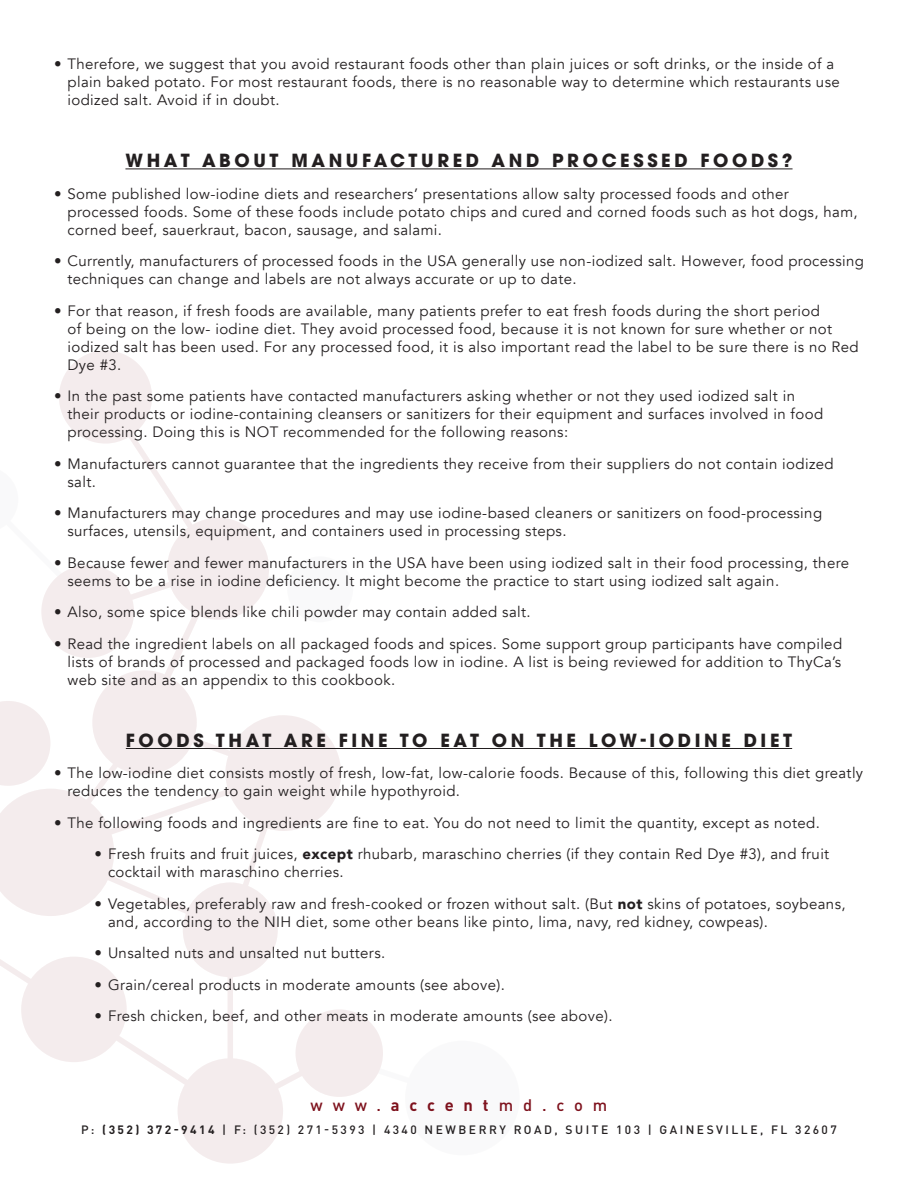
<style>
.page{position:relative;width:918px;height:1188px;background:#fff}
.page>*{position:absolute;margin:0;border:0;box-sizing:border-box;transform-origin:0 0}
.t1{font:700 18px "ITC Avant Garde Pro";letter-spacing:.2em;color:#231f20}
.t2{font:500 16.5px "DINOT";letter-spacing:.6em;color:#7e121d}
.t3{font:15px/18px "Avenir";letter-spacing:.025em;color:#231f20}
.t4{font:500 12px "DINOT";letter-spacing:.205em;color:#231f20}
.s1{font-weight:900}
.s2{font-weight:700}
</style>
<div class="page">
<svg style="left:0;top:350px;width:383px;height:814px"></svg>
<svg style="left:0;top:701px;width:50px;height:85px"></svg>
<hr style="left:125px;top:168px;width:668px;height:1px;background:#231f20">
<hr style="left:126px;top:748px;width:666px;height:1px;background:#231f20">
<p class="t3" style="left:68px;top:55px;width:774px;text-indent:-14px">• Therefore, we suggest that you avoid restaurant foods other than plain juices or soft drinks, or the inside of a plain baked potato. For most restaurant foods, there is no reasonable way to determine which restaurants use iodized salt. Avoid if in doubt.</p>
<p class="t1" style="left:125px;top:148px;width:669px">WHAT ABOUT MANUFACTURED AND PROCESSED FOODS?</p>
<p class="t3" style="left:68px;top:185px;width:792px;text-indent:-14px">• Some published low-iodine diets and researchers’ presentations allow salty processed foods and other processed foods. Some of these foods include potato chips and cured and corned foods such as hot dogs, ham, corned beef, sauerkraut, bacon, sausage, and salami.</p>
<p class="t3" style="left:68px;top:252px;width:798px;text-indent:-14px">• Currently, manufacturers of processed foods in the USA generally use non-iodized salt. However, food processing techniques can change and labels are not always accurate or up to date.</p>
<p class="t3" style="left:68px;top:302px;width:793px;text-indent:-14px">• For that reason, if fresh foods are available, many patients prefer to eat fresh foods during the short period<br>of being on the low- iodine diet. They avoid processed food, because it is not known for sure whether or not iodized salt has been used. For any processed food, it is also important read the label to be sure there is no Red Dye #3.</p>
<p class="t3" style="left:68px;top:387px;width:757px;text-indent:-14px">• In the past some patients have contacted manufacturers asking whether or not they used iodized salt in their products or iodine-containing cleansers or sanitizers for their equipment and surfaces involved in food processing. Doing this is NOT recommended for the following reasons:</p>
<p class="t3" style="left:68px;top:455px;width:768px;text-indent:-14px">• Manufacturers cannot guarantee that the ingredients they receive from their suppliers do not contain iodized salt.</p>
<p class="t3" style="left:68px;top:504px;width:756px;text-indent:-14px">• Manufacturers may change procedures and may use iodine-based cleaners or sanitizers on food-processing surfaces, utensils, equipment, and containers used in processing steps.</p>
<p class="t3" style="left:68px;top:554px;width:783px;text-indent:-14px">• Because fewer and fewer manufacturers in the USA have been using iodized salt in their food processing, there seems to be a rise in iodine deficiency. It might become the practice to start using iodized salt again.</p>
<p class="t3" style="left:54px;top:603px;width:478px">• Also, some spice blends like chili powder may contain added salt.</p>
<p class="t3" style="left:68px;top:635px;width:776px;text-align:justify;text-indent:-14px">• Read the ingredient labels on all packaged foods and spices. Some support group participants have compiled lists of brands of processed and packaged foods low in iodine. A list is being reviewed for addition to ThyCa’s web site and as an appendix to this cookbook.</p>
<p class="t1" style="left:126px;top:728px;width:668px">FOODS THAT ARE FINE TO EAT ON THE LOW-IODINE DIET</p>
<p class="t3" style="left:68px;top:764px;width:797px;text-indent:-14px">• The low-iodine diet consists mostly of fresh, low-fat, low-calorie foods. Because of this, following this diet greatly reduces the tendency to gain weight while hypothyroid.</p>
<p class="t3" style="left:54px;top:814px;width:767px">• The following foods and ingredients are fine to eat. You do not need to limit the quantity, except as noted.</p>
<p class="t3" style="left:108px;top:845px;width:723px;text-indent:-14px">• Fresh fruits and fruit juices, <span class="s1">except</span> rhubarb, maraschino cherries (if they contain Red Dye #3), and fruit cocktail with maraschino cherries.</p>
<p class="t3" style="left:108px;top:895px;width:739px;text-indent:-14px">• Vegetables, preferably raw and fresh-cooked or frozen without salt. (But <span class="s1">not</span> skins of potatoes, soybeans, and, according to the NIH diet, some other beans like pinto, lima, navy, red kidney, cowpeas).</p>
<p class="t3" style="left:94px;top:944px;width:292px">• Unsalted nuts and unsalted nut butters.</p>
<p class="t3" style="left:94px;top:976px;width:412px">• Grain/cereal products in moderate amounts (see above).</p>
<p class="t3" style="left:94px;top:1007px;width:520px">• Fresh chicken, beef, and other meats in moderate amounts (see above).</p>
<p class="t2" style="left:311px;top:1095px;width:298px">www.<span class="s2">accent</span>md.com</p>
<p class="t4" style="left:81px;top:1122px;width:757px">P: <span class="s2">(352) 372-9414</span> | F: (352) 271-5393 | 4340 NEWBERRY ROAD, SUITE 103 | GAINESVILLE, FL 32607</p>
</div>
